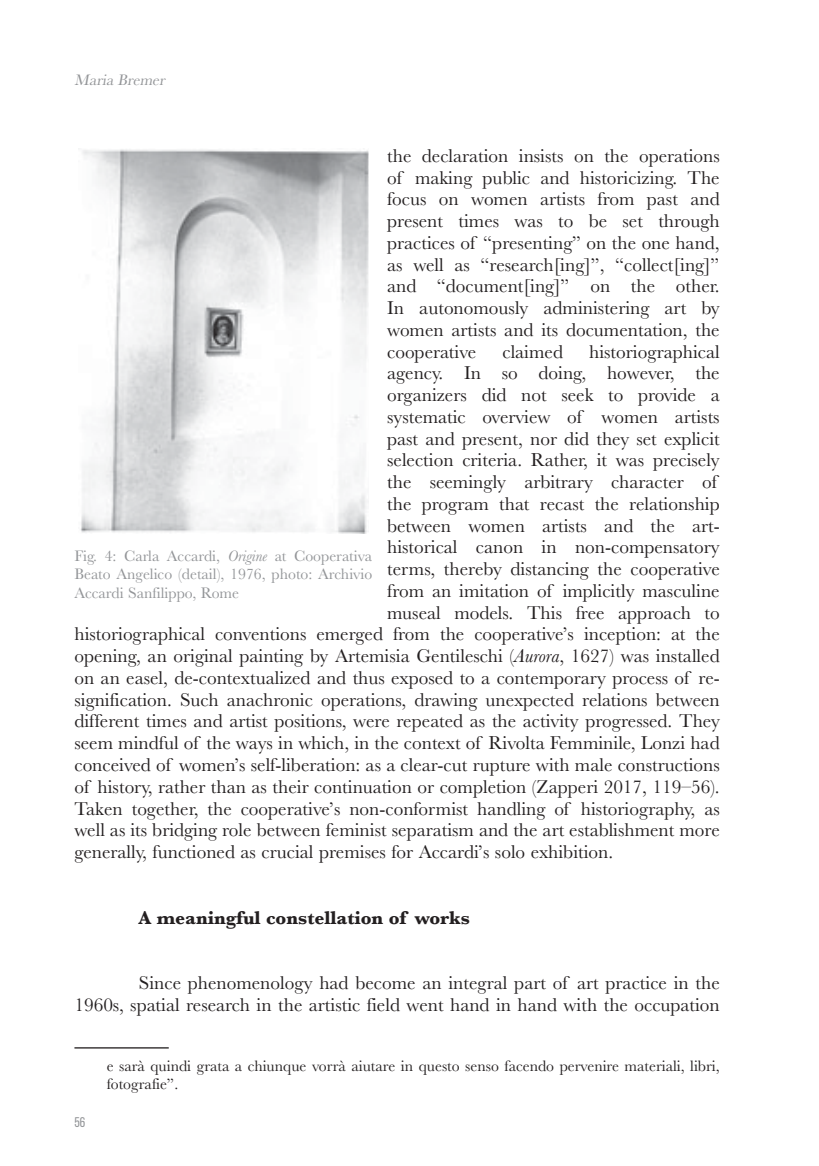
<style>
.page{position:relative;width:819px;height:1166px;background:#fff}
.page>*{position:absolute;margin:0;border:0;box-sizing:border-box;transform-origin:0 0}
.t1{font:19.25px/21.7px "Baskerville";color:#231f20;text-align:justify}
.t2{font:700 19.25px "Baskerville";color:#231f20}
.t3{font:15.75px/18.2px "Baskerville";color:#939598;text-align:justify}
.t4{font:15.75px/18.2px "Baskerville";color:#231f20}
.t5{font:italic 15.75px "Baskerville";color:#939598}
.t6{font:14px "Bebas Neue";color:#939598}
.s1{font-style:italic}
</style>
<div class="page">
<hr style="left:74px;top:1047px;width:95px;height:1px;background:#231f20">
<img style="left:80px;top:149px;width:288px;height:384px">
<p class="t5" style="left:74px;top:71px;width:95px">Maria Bremer</p>
<p class="t1" style="left:387px;top:145px;width:334px">the declaration insists on the operations of making public and historicizing. The focus on women artists from past and present times was to be set through practices of “presenting” on the one hand, as well as “research[ing]”, “collect[ing]” and “document[ing]” on the other.<br>In autonomously administering art by women artists and its documentation, the cooperative</p>
<p class="t1" style="left:502px;top:340px;width:62px">claimed</p>
<p class="t1" style="left:589px;top:340px;width:132px">historiographical</p>
<p class="t1" style="left:387px;top:362px;width:334px">agency. In so doing, however, the</p>
<p class="t1" style="left:387px;top:384px;width:334px">organizers did not seek to provide a</p>
<p class="t1" style="left:387px;top:406px;width:334px">systematic overview of women artists</p>
<p class="t1" style="left:387px;top:427px;width:334px">past and present, nor did they set explicit</p>
<p class="t1" style="left:387px;top:449px;width:334px">selection criteria. Rather, it was precisely</p>
<p class="t1" style="left:387px;top:471px;width:331px">the seemingly arbitrary character of</p>
<p class="t1" style="left:387px;top:493px;width:334px">the program that recast the relationship</p>
<p class="t1" style="left:387px;top:514px;width:334px">between women artists and the art-</p>
<p class="t1" style="left:387px;top:536px;width:334px">historical canon in non-compensatory</p>
<p class="t1" style="left:387px;top:558px;width:334px">terms, thereby distancing the cooperative</p>
<p class="t1" style="left:387px;top:580px;width:334px">from an imitation of implicitly masculine</p>
<p class="t1" style="left:387px;top:601px;width:334px">museal models. This free approach to</p>
<p class="t1" style="left:74px;top:623px;width:646px">historiographical conventions emerged from the cooperative’s inception: at the</p>
<p class="t1" style="left:74px;top:645px;width:646px">opening, an original painting by Artemisia Gentileschi (<span class="s1">Aurora</span>, 1627) was installed</p>
<p class="t1" style="left:74px;top:667px;width:646px">on an easel, de-contextualized and thus exposed to a contemporary process of re-</p>
<p class="t1" style="left:74px;top:688px;width:646px">signification. Such anachronic operations, drawing unexpected relations between</p>
<p class="t1" style="left:74px;top:710px;width:647px">different times and artist positions, were repeated as the activity progressed. They</p>
<p class="t1" style="left:74px;top:732px;width:646px">seem mindful of the ways in which, in the context of Rivolta Femminile, Lonzi had</p>
<p class="t1" style="left:74px;top:754px;width:646px">conceived of women’s self-liberation: as a clear-cut rupture with male constructions</p>
<p class="t1" style="left:74px;top:775px;width:646px">of history, rather than as their continuation or completion (Zapperi 2017, 119–56).</p>
<p class="t1" style="left:74px;top:797px;width:646px">Taken together, the cooperative’s non-conformist handling of historiography, as</p>
<p class="t1" style="left:74px;top:819px;width:647px">well as its bridging role between feminist separatism and the art establishment more</p>
<p class="t1" style="left:74px;top:841px;width:540px">generally, functioned as crucial premises for Accardi’s solo exhibition.</p>
<p class="t3" style="left:74px;top:547px;width:299px">Fig. 4: Carla Accardi, <span class="s1">Origine</span> at Cooperativa Beato Angelico (detail), 1976, photo: Archivio Accardi Sanfilippo, Rome</p>
<p class="t2" style="left:139px;top:907px;width:332px">A meaningful constellation of works</p>
<p class="t1" style="left:74px;top:972px;width:647px;text-align:right">Since phenomenology had become an integral part of art practice in the<br>1960s, spatial research in the artistic field went hand in hand with the occupation</p>
<p class="t6" style="left:74px;top:1114px;width:12px">56</p>
<p class="t4" style="left:107px;top:1057px;width:614px">e sarà quindi grata a chiunque vorrà aiutare in questo senso facendo pervenire materiali, libri, fotografie”.</p>
</div>
